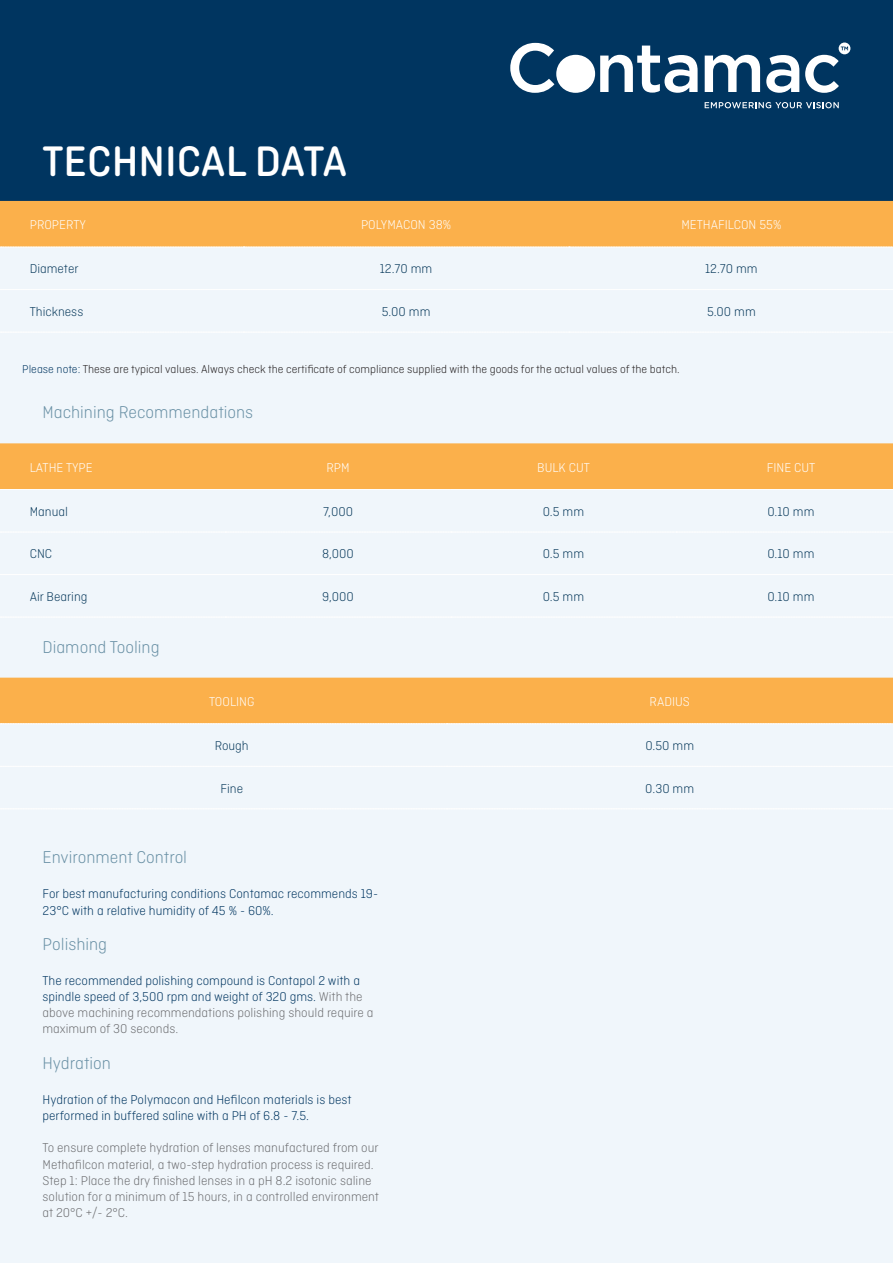
<style>
.page{position:relative;width:893px;height:1263px;background:#fff}
.page>*{position:absolute;margin:0;border:0;box-sizing:border-box;transform-origin:0 0}
.t1{font:500 45px "Ciutadella Rounded";color:#fff}
.t2{font:300 18px "Ciutadella Rounded";color:#6990a5}
.t3{font:300 13.5px/16.2px "Ciutadella Rounded";color:#003560}
.t4{font:300 13.5px/16.2px "Ciutadella Rounded";color:#6c6d70}
.t5{font:300 13.5px "Ciutadella Rounded";color:#08395b}
.t6{font:300 13.5px "Ciutadella Rounded";color:#fff}
.t7{font:300 12px "Ciutadella Rounded";color:#231f20}
.s1{color:#003560}
.s2{color:#6c6d70}
</style>
<div class="page">
<div style="left:0;top:201px;width:893px;height:1062px;background:#f0f6fb"></div>
<div style="left:0;top:0;width:893px;height:201px;background:#003560"></div>
<svg style="left:510px;top:43px;width:44px;height:50px"></svg>
<div style="left:556px;top:55px;width:39px;height:38px;background:#fff;border-radius:19px"></div>
<svg style="left:600px;top:46px;width:98px;height:47px"></svg>
<svg style="left:705px;top:55px;width:55px;height:37px"></svg>
<svg style="left:766px;top:55px;width:33px;height:38px"></svg>
<svg style="left:805px;top:43px;width:45px;height:50px"></svg>
<svg style="left:705px;top:102px;width:134px;height:6px"></svg>
<div style="left:0;top:201px;width:893px;height:47px;background:#fbb04b"></div>
<svg style="left:0;top:289px;width:893px;height:1px"></svg>
<svg style="left:1px;top:332px;width:891px;height:1px"></svg>
<div style="left:0;top:443px;width:893px;height:47px;background:#fbb04b"></div>
<svg style="left:0;top:574px;width:893px;height:1px"></svg>
<svg style="left:1px;top:617px;width:890px;height:1px"></svg>
<div style="left:0;top:678px;width:893px;height:46px;background:#fbb04b"></div>
<svg style="left:0;top:766px;width:893px;height:1px"></svg>
<svg style="left:0;top:808px;width:891px;height:1px"></svg>
<p class="t1" style="left:43px;top:136px;width:306px">TECHNICAL DATA</p>
<p class="t6" style="left:30px;top:217px;width:58px">PROPERTY</p>
<p class="t6" style="left:361px;top:217px;width:92px">POLYMACON 38%</p>
<p class="t6" style="left:681px;top:217px;width:102px">METHAFILCON 55%</p>
<p class="t5" style="left:30px;top:262px;width:50px">Diameter</p>
<p class="t5" style="left:380px;top:262px;width:54px">12.70 mm</p>
<p class="t5" style="left:705px;top:262px;width:54px">12.70 mm</p>
<p class="t5" style="left:30px;top:304px;width:55px">Thickness</p>
<p class="t5" style="left:382px;top:304px;width:50px">5.00 mm</p>
<p class="t5" style="left:707px;top:304px;width:50px">5.00 mm</p>
<p class="t7" style="left:22px;top:363px;width:659px"><span class="s1">Please note:</span> These are typical values. Always check the certificate of compliance supplied with the goods for the actual values of the batch.</p>
<p class="t2" style="left:43px;top:403px;width:212px">Machining Recommendations</p>
<p class="t6" style="left:30px;top:460px;width:64px">LATHE TYPE</p>
<p class="t6" style="left:326px;top:460px;width:25px">RPM</p>
<p class="t6" style="left:537px;top:460px;width:54px">BULK CUT</p>
<p class="t6" style="left:767px;top:460px;width:50px">FINE CUT</p>
<p class="t5" style="left:30px;top:504px;width:40px">Manual</p>
<p class="t5" style="left:323px;top:504px;width:31px">7,000</p>
<p class="t5" style="left:543px;top:504px;width:43px">0.5 mm</p>
<p class="t5" style="left:767px;top:504px;width:49px">0.10 mm</p>
<p class="t5" style="left:30px;top:547px;width:24px">CNC</p>
<p class="t5" style="left:322px;top:547px;width:33px">8,000</p>
<p class="t5" style="left:543px;top:547px;width:43px">0.5 mm</p>
<p class="t5" style="left:767px;top:547px;width:49px">0.10 mm</p>
<p class="t5" style="left:30px;top:589px;width:59px">Air Bearing</p>
<p class="t5" style="left:322px;top:589px;width:33px">9,000</p>
<p class="t5" style="left:543px;top:589px;width:43px">0.5 mm</p>
<p class="t5" style="left:767px;top:589px;width:49px">0.10 mm</p>
<p class="t2" style="left:43px;top:637px;width:119px">Diamond Tooling</p>
<p class="t2" style="left:43px;top:847px;width:146px">Environment Control</p>
<p class="t6" style="left:209px;top:694px;width:47px">TOOLING</p>
<p class="t6" style="left:650px;top:694px;width:42px">RADIUS</p>
<p class="t5" style="left:215px;top:738px;width:36px">Rough</p>
<p class="t5" style="left:645px;top:738px;width:50px">0.50 mm</p>
<p class="t5" style="left:220px;top:781px;width:24px">Fine</p>
<p class="t5" style="left:645px;top:781px;width:50px">0.30 mm</p>
<p class="t3" style="left:43px;top:886px;width:337px">For best manufacturing conditions Contamac recommends 19-<br>23°C with a relative humidity of 45 % - 60%.</p>
<p class="t2" style="left:43px;top:934px;width:66px">Polishing</p>
<p class="t3" style="left:43px;top:972px;width:332px">The recommended polishing compound is Contapol 2 with a spindle speed of 3,500 rpm and weight of 320 gms. <span class="s2">With the above machining recommendations polishing should require a maximum of 30 seconds.</span></p>
<p class="t2" style="left:43px;top:1053px;width:70px">Hydration</p>
<p class="t3" style="left:43px;top:1091px;width:311px">Hydration of the Polymacon and Hefilcon materials is best performed in buffered saline with a PH of 6.8 - 7.5.</p>
<p class="t4" style="left:43px;top:1140px;width:338px">To ensure complete hydration of lenses manufactured from our<br>Methafilcon material, a two-step hydration process is required.</p>
<p class="t4" style="left:43px;top:1172px;width:338px">Step 1: Place the dry finished lenses in a pH 8.2 isotonic saline solution for a minimum of 15 hours, in a controlled environment at 20°C +/- 2°C.</p>
</div>
